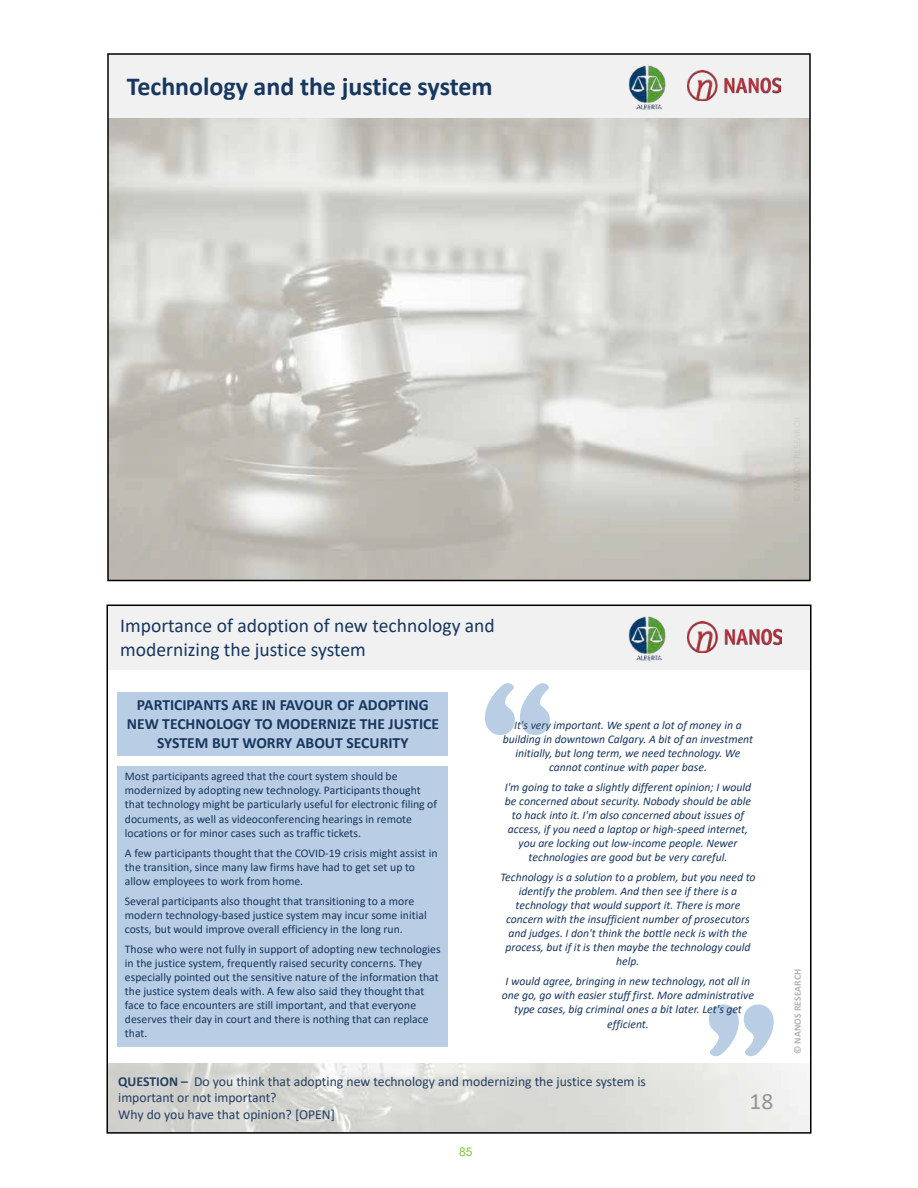
<style>
.page{position:relative;width:918px;height:1188px;background:#fff}
.page>*{position:absolute;margin:0;border:0;box-sizing:border-box;transform-origin:0 0}
.t1{font:900 134.85px "Cooper";color:#b9cde5}
.t2{font:700 25.95px "Calibri";color:#17375e}
.t3{font:23.4px "Calibri";color:#939597}
.t4{font:19.65px/23.4px "Calibri";color:#17375e}
.t5{font:700 15.6px/18.8px "Calibri";color:#17375e;text-align:center}
.t6{font:13.65px/16.4px "Calibri";letter-spacing:-.005em;color:#254061}
.t7{font:12px "Arial";color:#82c344}
.t8{font:11.7px/14.1px "Calibri";color:#17375e}
.t9{font:italic 11.7px/14.1px "Calibri";letter-spacing:-.005em;color:#17375e;text-align:center}
.t10{font:700 9.75px "Calibri";color:#b1b4b6}
.s1{font-weight:700}
.s2{color:#254061}
</style>
<div class="page">
<div style="left:108px;top:54px;width:702px;height:64px;background:#f1f1f2"></div>
<img style="left:696px;top:71px;width:85px;height:30px">
<img style="left:628px;top:65px;width:68px;height:45px">
<div style="left:107px;top:605px;width:704px;height:65px;background:#f1f1f2"></div>
<img style="left:697px;top:622px;width:84px;height:30px">
<img style="left:628px;top:616px;width:69px;height:45px">
<img style="left:109px;top:1063px;width:700px;height:68px">
<div style="left:118px;top:692px;width:330px;height:64px;background:#b9cde5"></div>
<div style="left:118px;top:766px;width:330px;height:280px;background:#b9cde5"></div>
<h2 class="t2" style="left:127px;top:68px;width:368px">Technology and the justice system</h2>
<h3 class="t4" style="left:120px;top:614px;width:376px">Importance of adoption of new technology and modernizing the justice system</h3>
<h1 class="t1" style="left:479px;top:651px;width:77px">“</h1>
<h3 class="t5" style="left:127px;top:695px;width:314px">PARTICIPANTS ARE IN FAVOUR OF ADOPTING<br>NEW TECHNOLOGY TO MODERNIZE THE JUSTICE<br>SYSTEM BUT WORRY ABOUT SECURITY</h3>
<p class="t8" style="left:125px;top:769px;width:314px">Most participants agreed that the court system should be modernized by adopting new technology. Participants thought that technology might be particularly useful for electronic filing of documents, as well as videoconferencing hearings in remote locations or for minor cases such as traffic tickets.</p>
<p class="t8" style="left:125px;top:845px;width:314px">A few participants thought that the COVID-19 crisis might assist in the transition, since many law firms have had to get set up to allow employees to work from home.</p>
<p class="t8" style="left:125px;top:893px;width:303px">Several participants also thought that transitioning to a more modern technology-based justice system may incur some initial costs, but would improve overall efficiency in the long run.</p>
<p class="t8" style="left:125px;top:941px;width:317px">Those who were not fully in support of adopting new technologies in the justice system, frequently raised security concerns. They especially pointed out the sensitive nature of the information that the justice system deals with. A few also said they thought that face to face encounters are still important, and that everyone deserves their day in court and there is nothing that can replace that.</p>
<p class="t6" style="left:118px;top:1073px;width:529px"><span class="s1">QUESTION –</span> Do you think that adopting new technology and modernizing the justice system is important or not important?<br>Why do you have that opinion? [OPEN]</p>
<p class="t9" style="left:503px;top:717px;width:252px"><span class="s2">It's very</span> important. We spent a lot of money in a building in downtown Calgary. A bit of an investment initially, but long term, we need technology. We cannot continue with paper base.</p>
<p class="t9" style="left:505px;top:779px;width:248px">I'm going to take a slightly different opinion; I would be concerned about security. Nobody should be able to hack into it. I'm also concerned about issues of access, if you need a laptop or high-speed internet, you are locking out low-income people. Newer technologies are good but be very careful.</p>
<p class="t9" style="left:500px;top:870px;width:257px">Technology is a solution to a problem, but you need to identify the problem. And then see if there is a technology that would support it. There is more concern with the insufficient number of prosecutors and judges. I don't think the bottle neck is with the process, but if it is then maybe the technology could help.</p>
<p class="t9" style="left:502px;top:974px;width:254px">I would agree, bringing in new technology, not all in one go, go with easier stuff first. More administrative type cases, big criminal ones a bit later. Let's get efficient.</p>
<h1 class="t1" style="left:704px;top:972px;width:77px">”</h1>
<h3 class="t3" style="left:750px;top:1085px;width:25px">18</h3>
<p class="t7" style="left:459px;top:1144px;width:15px">85</p>
<p class="t10" style="left:791px;top:1054px;width:86px;rotate:-90deg">© NANOS RESEARCH</p>
</div>
